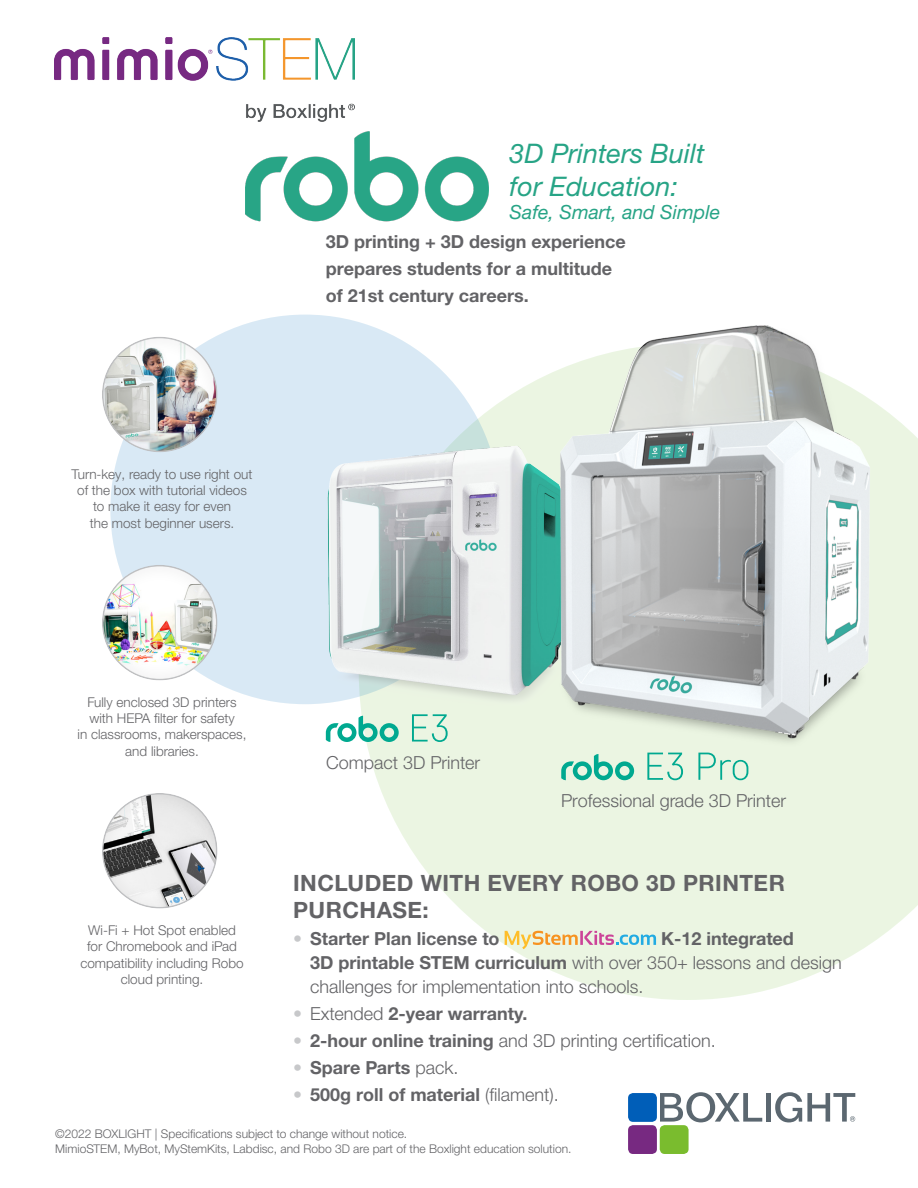
<style>
.page{position:relative;width:918px;height:1188px;background:#fff}
.page>*{position:absolute;margin:0;border:0;box-sizing:border-box;transform-origin:0 0}
.t1{font:italic 27px/32.4px "Helvetica Neue LTW1 G";color:#27a486}
.t2{font:700 22.5px/27px "Helvetica Neue LTW1 G";letter-spacing:.02em;color:#636366}
.t3{font:italic 19.5px "Helvetica Neue LTW1 G";color:#27a486}
.t4{font:300 18px/24px "Helvetica Neue LTW1 G";color:#636366}
.t5{font:700 18px/27px "Helvetica Neue LTW1 G";color:#636366}
.Features{font:300 13.5px/16.2px "Helvetica Neue LTW1 G";color:#636366;text-align:center}
.t6{font:300 12px/14.4px "Helvetica Neue LTW1 G";color:#636366}
.s1{color:#c7c8ca}
.s2{font-weight:700}
.s3{font-weight:300}
.s4{font-weight:700;color:#c7c8ca}
</style>
<div class="page">
<svg style="left:361px;top:343px;width:557px;height:657px;fill:#ebf5e2"></svg>
<div style="left:110px;top:315px;width:390px;height:389px;background:#d9e9f5;border-radius:50%"></div>
<svg style="left:660px;top:1092px;width:102px;height:30px"></svg>
<div style="left:766px;top:1093px;width:5px;height:29px;background:#5b6770"></div>
<svg style="left:775px;top:1092px;width:80px;height:30px"></svg>
<div style="left:628px;top:1093px;width:29px;height:29px;background:#005eb8;border-radius:5px"></div>
<div style="left:628px;top:1125px;width:29px;height:29px;background:#772981;border-radius:5px"></div>
<div style="left:660px;top:1125px;width:29px;height:29px;background:#7abc2e;border-radius:5px"></div>
<img style="left:319px;top:425px;width:197px;height:287px">
<img style="left:516px;top:325px;width:378px;height:425px">
<svg style="left:505px;top:931px;width:151px;height:18px;background:#dbd4bd"></svg>
<div style="left:100px;top:336px;width:119px;height:118px;background:#231f20;opacity:.1"></div>
<div style="left:100px;top:564px;width:119px;height:118px;background:#231f20;opacity:.1"></div>
<div style="left:100px;top:792px;width:119px;height:119px;background:#231f20;opacity:.1"></div>
<svg style="left:326px;top:716px;width:73px;height:26px"></svg>
<svg style="left:412px;top:714px;width:36px;height:28px"></svg>
<svg style="left:561px;top:754px;width:73px;height:26px;background:#8cd6c1"></svg>
<svg style="left:647px;top:753px;width:36px;height:27px"></svg>
<svg style="left:698px;top:753px;width:50px;height:27px"></svg>
<img style="left:246px;top:132px;width:243px;height:90px">
<img style="left:54px;top:37px;width:300px;height:84px">
<p class="t1" style="left:510px;top:137px;width:196px">3D Printers Built for Education:</p>
<p class="t3" style="left:510px;top:200px;width:212px">Safe, Smart, and Simple</p>
<p class="Features" style="left:72px;top:466px;width:182px">Turn-key, ready to use right out of the box with tutorial videos to make it easy for even<br>the most beginner users.</p>
<p class="t5" style="left:326px;top:228px;width:302px">3D printing + 3D design experience prepares students for a multitude of 21st century careers.</p>
<p class="Features" style="left:78px;top:694px;width:171px">Fully enclosed 3D printers with HEPA filter for safety<br>in classrooms, makerspaces, and libraries.</p>
<p class="Features" style="left:80px;top:922px;width:165px">Wi-Fi + Hot Spot enabled for Chromebook and iPad compatibility including Robo cloud printing.</p>
<p class="t4" style="left:326px;top:750px;width:156px">Compact 3D Printer</p>
<p class="t4" style="left:561px;top:789px;width:226px">Professional grade 3D Printer</p>
<p class="t2" style="left:293px;top:869px;width:493px">INCLUDED WITH EVERY ROBO 3D PRINTER<br>PURCHASE:</p>
<p class="t5" style="left:293px;top:925px;width:208px"><span class="s1">•</span> Starter Plan license to</p>
<p class="t4" style="left:310px;top:926px;width:533px;text-indent:351px"><span class="s2">K-12 integrated<br>3D printable STEM curriculum</span> with over 350+ lessons and design challenges for implementation into schools.</p>
<p class="t5" style="left:293px;top:1000px;width:236px"><span class="s1">•</span> <span class="s3">Extended</span> 2-year warranty.</p>
<p class="t4" style="left:293px;top:1028px;width:424px"><span class="s4">•</span> <span class="s2">2-hour online training</span> and 3D printing certification.</p>
<p class="t5" style="left:293px;top:1054px;width:167px"><span class="s1">•</span> Spare Parts <span class="s3">pack.</span></p>
<p class="t5" style="left:293px;top:1081px;width:267px"><span class="s1">•</span> 500g roll of material <span class="s3">(filament).</span></p>
<p class="t6" style="left:55px;top:1127px;width:518px">©2022 BOXLIGHT | Specifications subject to change without notice.<br>MimioSTEM, MyBot, MyStemKits, Labdisc, and Robo 3D are part of the Boxlight education solution.</p>
</div>
